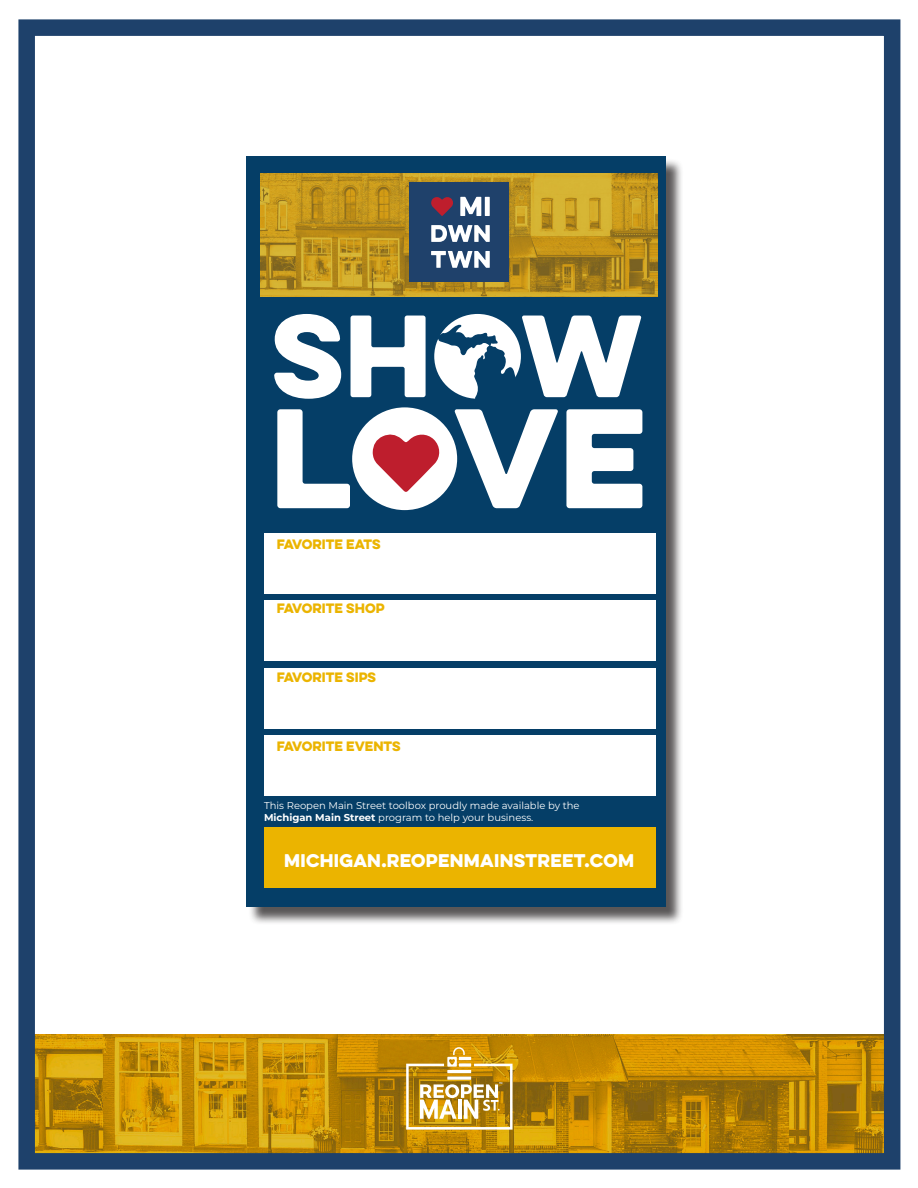
<style>
.page{position:relative;width:918px;height:1188px;background:#fff}
.page>*{position:absolute;margin:0;border:0;box-sizing:border-box;transform-origin:0 0}
.t1{font:16.5px "Eveleth Clean";letter-spacing:.015em;color:#fff}
.t2{font:12.15px "Eveleth Clean";color:#ebb400}
.t3{font:10.05px/12px "Montserrat";color:#fff}
.s1{font-weight:700}
</style>
<div class="page">
<img style="left:35px;top:1035px;width:848px;height:118px">
<div style="left:18px;top:19px;width:882px;height:1151px;border:16px solid #1e416b"></div>
<svg style="left:406px;top:1047px;width:107px;height:83px"></svg>
<div style="left:248px;top:158px;width:436px;height:767px;background:#231f20;opacity:.75"></div>
<div style="left:246px;top:156px;width:419px;height:750px;background:#053e67"></div>
<img style="left:261px;top:174px;width:396px;height:122px">
<div style="left:409px;top:182px;width:100px;height:100px;background:#1f416b"></div>
<svg style="left:431px;top:197px;width:22px;height:19px"></svg>
<svg style="left:460px;top:197px;width:21px;height:19px"></svg>
<div style="left:485px;top:197px;width:5px;height:19px;background:#fff"></div>
<svg style="left:431px;top:225px;width:59px;height:17px"></svg>
<svg style="left:431px;top:251px;width:59px;height:17px"></svg>
<svg style="left:274px;top:314px;width:67px;height:85px"></svg>
<svg style="left:351px;top:316px;width:75px;height:81px"></svg>
<svg style="left:277px;top:409px;width:73px;height:99px"></svg>
<div style="left:352px;top:407px;width:105px;height:103px;background:#fff;border-radius:50%"></div>
<svg style="left:454px;top:409px;width:104px;height:99px"></svg>
<svg style="left:566px;top:409px;width:76px;height:99px"></svg>
<div style="left:264px;top:533px;width:391px;height:61px;background:#fff"></div>
<div style="left:264px;top:601px;width:391px;height:60px;background:#fff"></div>
<div style="left:264px;top:668px;width:391px;height:60px;background:#fff"></div>
<div style="left:264px;top:735px;width:391px;height:61px;background:#fff"></div>
<div style="left:264px;top:827px;width:391px;height:60px;background:#ebb400"></div>
<svg style="left:436px;top:316px;width:205px;height:83px"></svg>
<svg style="left:373px;top:434px;width:67px;height:58px"></svg>
<p class="t2" style="left:277px;top:535px;width:105px">FAVORITE EATS</p>
<p class="t2" style="left:277px;top:599px;width:109px">FAVORITE SHOP</p>
<p class="t2" style="left:277px;top:668px;width:101px">FAVORITE SIPS</p>
<p class="t2" style="left:277px;top:737px;width:126px">FAVORITE EVENTS</p>
<p class="t3" style="left:264px;top:799px;width:317px">This Reopen Main Street toolbox proudly made available by the<br><span class="s1">Michigan Main Street</span> program to help your business.</p>
<p class="t1" style="left:284px;top:848px;width:352px">MICHIGAN.REOPENMAINSTREET.COM</p>
</div>
